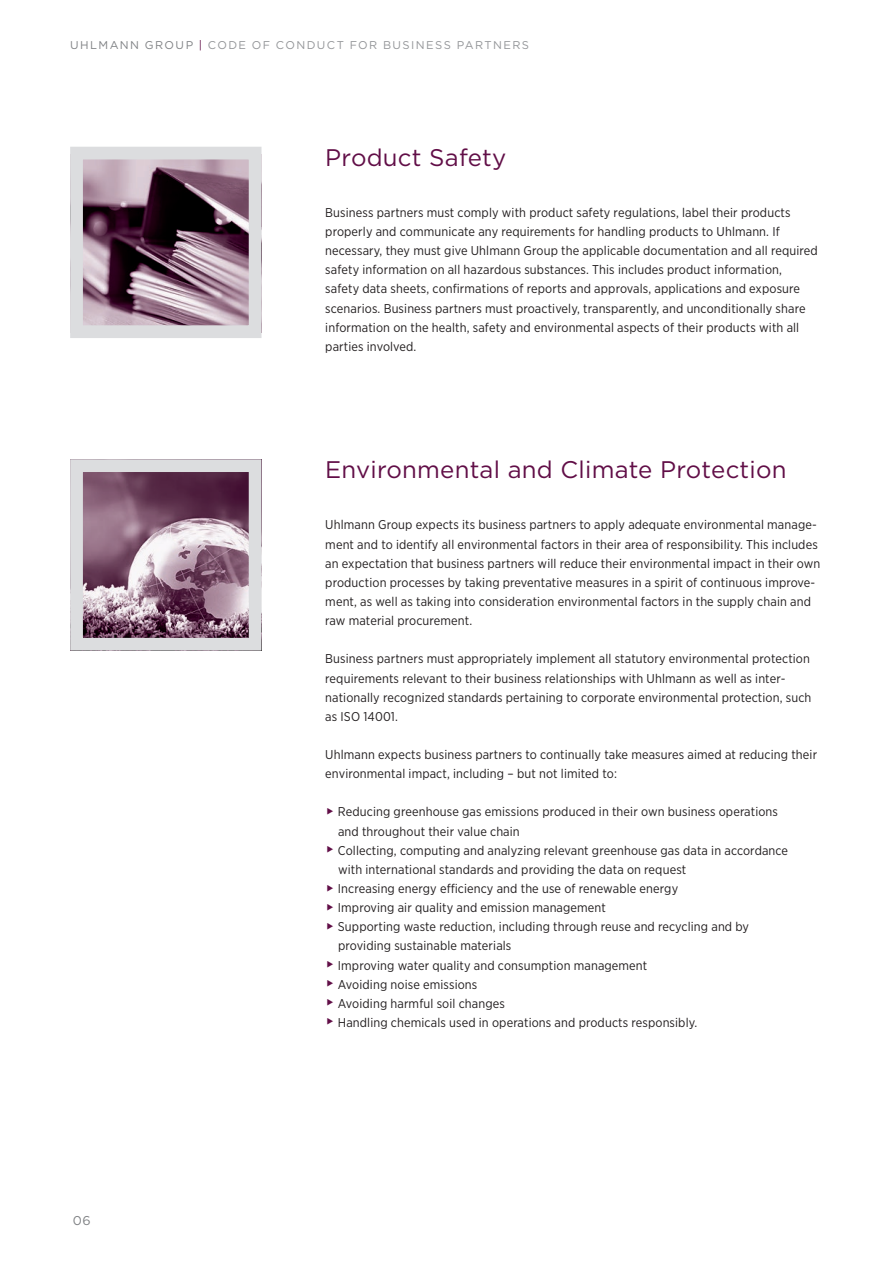
<style>
.page{position:relative;width:893px;height:1263px;background:#fff}
.page>*{position:absolute;margin:0;border:0;box-sizing:border-box;transform-origin:0 0}
.t1{font:24px "Gotham";letter-spacing:.01em;color:#610e47}
.t2{font:12.75px/19.2px "Gotham Narrow";letter-spacing:.01em;color:#231f20}
.t3{font:12.75px "Gotham";color:#808285}
.t4{font:11.25px "Gotham";letter-spacing:.13em;color:#939598}
.s1{color:#808285}
.s2{color:#610e47}
</style>
<div class="page">
<img style="left:84px;top:161px;width:163px;height:163px">
<div style="left:70px;top:147px;width:191px;height:191px;border:13px solid #dcdddf"></div>
<img style="left:84px;top:473px;width:163px;height:164px">
<div style="left:70px;top:459px;width:191px;height:192px;border:13px solid #dcdddf"></div>
<p class="t4" style="left:70px;top:38px;width:460px"><span class="s1">UHLMANN GROUP</span> <span class="s2">|</span> CODE OF CONDUCT FOR BUSINESS PARTNERS</p>
<h1 class="t1" style="left:325px;top:142px;width:183px">Product Safety</h1>
<p class="t2" style="left:325px;top:203px;width:494px">Business partners must comply with product safety regulations, label their products properly and communicate any requirements for handling products to Uhlmann. If necessary, they must give Uhlmann Group the applicable documentation and all required safety information on all hazardous substances. This includes product information, safety data sheets, confirmations of reports and approvals, applications and exposure scenarios. Business partners must proactively, transparently, and unconditionally share information on the health, safety and environmental aspects of their products with all parties involved.</p>
<h1 class="t1" style="left:325px;top:454px;width:463px">Environmental and Climate Protection</h1>
<p class="t3" style="left:73px;top:1212px;width:19px">06</p>
<p class="t2" style="left:325px;top:515px;width:497px">Uhlmann Group expects its business partners to apply adequate environmental manage&shy;ment and to identify all environmental factors in their area of responsibility. This includes an expectation that business partners will reduce their environmental impact in their own production processes by taking preventative measures in a spirit of continuous improve&shy;ment, as well as taking into consideration environmental factors in the supply chain and raw material procurement.</p>
<p class="t2" style="left:325px;top:649px;width:488px">Business partners must appropriately implement all statutory environmental protection requirements relevant to their business relationships with Uhlmann as well as inter&shy;nationally recognized standards pertaining to corporate environmental protection, such as ISO 14001.</p>
<p class="t2" style="left:325px;top:745px;width:493px">Uhlmann expects business partners to continually take measures aimed at reducing their environmental impact, including – but not limited to:</p>
<p class="t2" style="left:338px;top:802px;width:452px">Reducing greenhouse gas emissions produced in their own business operations and throughout their value chain<br>Collecting, computing and analyzing relevant greenhouse gas data in accordance with international standards and providing the data on request<br>Increasing energy efficiency and the use of renewable energy<br>Improving air quality and emission management<br>Supporting waste reduction, including through reuse and recycling and by providing sustainable materials<br>Improving water quality and consumption management<br>Avoiding noise emissions<br>Avoiding harmful soil changes<br>Handling chemicals used in operations and products responsibly.</p>
</div>
